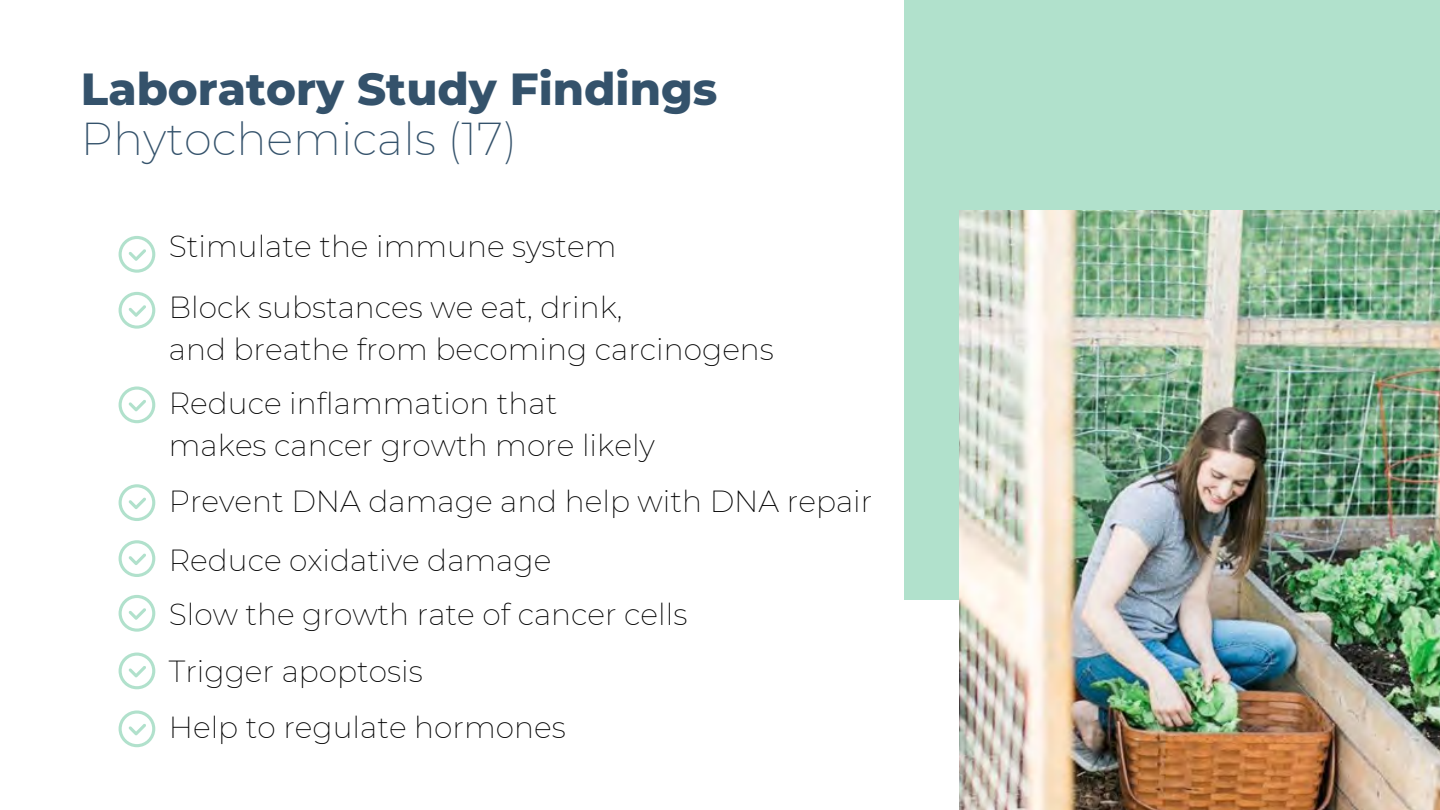
<style>
.page{position:relative;width:1440px;height:810px;background:#fff}
.page>*{position:absolute;margin:0;border:0;box-sizing:border-box;transform-origin:0 0}
.t1{font:800 45px "Montserrat";color:#34526b}
.t2{font:200 45px "Montserrat";color:#34526b}
.t3{font:200 29.8px/57.7px "Montserrat";color:#000}
</style>
<div class="page">
<div style="left:904px;top:0;width:536px;height:599px;background:#b1e1cc"></div>
<img style="left:959px;top:211px;width:481px;height:599px">
<svg style="left:119px;top:484px;width:36px;height:37px"></svg>
<svg style="left:119px;top:540px;width:36px;height:37px"></svg>
<svg style="left:119px;top:595px;width:36px;height:37px"></svg>
<svg style="left:119px;top:653px;width:36px;height:36px"></svg>
<svg style="left:119px;top:236px;width:36px;height:37px"></svg>
<svg style="left:119px;top:292px;width:36px;height:37px"></svg>
<svg style="left:119px;top:386px;width:36px;height:37px"></svg>
<svg style="left:119px;top:710px;width:36px;height:37px"></svg>
<h1 class="t1" style="left:81px;top:56px;width:638px">Laboratory Study Findings</h1>
<h1 class="t2" style="left:81px;top:111px;width:438px">Phytochemicals (17)</h1>
<p class="t3" style="left:169px;top:216px;width:455px;line-height:61.2px">Stimulate the immune system<br>Block substances we eat, drink,</p>
<p class="t3" style="left:169px;top:322px;width:607px;line-height:54.6px">and breathe from becoming carcinogens<br>Reduce inflammation that</p>
<p class="t3" style="left:169px;top:416px;width:705px">makes cancer growth more likely<br>Prevent DNA damage and help with DNA repair<br>Reduce oxidative damage</p>
<p class="t3" style="left:169px;top:586px;width:520px;line-height:56.4px">Slow the growth rate of cancer cells<br>Trigger apoptosis<br>Help to regulate hormones</p>
</div>
